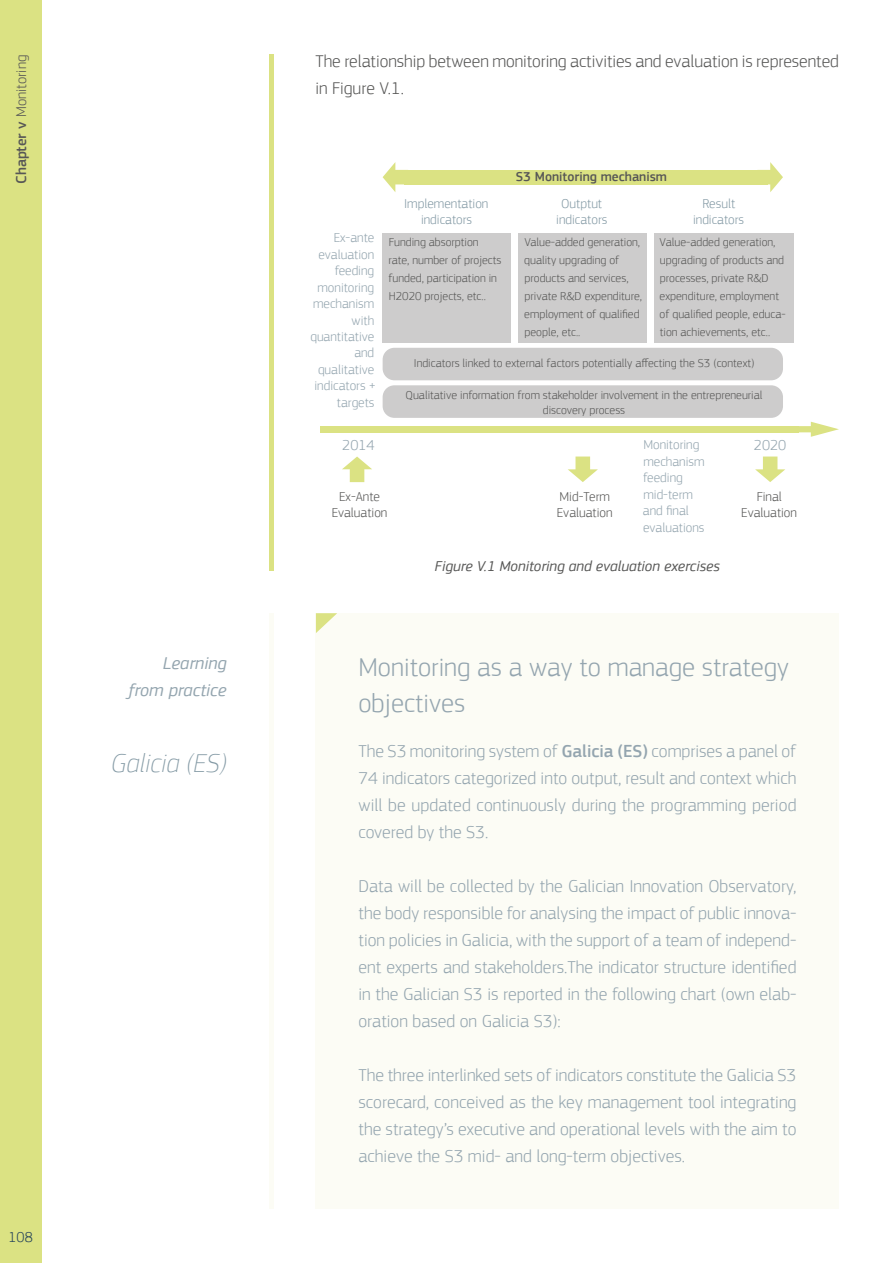
<style>
.page{position:relative;width:893px;height:1263px;background:#fff}
.page>*{position:absolute;margin:0;border:0;box-sizing:border-box;transform-origin:0 0}
.t1{font:300 27px/36px "EC Square Sans Pro";color:#94a5af}
.t2{font:italic 100 27px "EC Square Sans Pro";color:#849aa5}
.t3{font:300 18px/27px "EC Square Sans Pro";color:#94a5af;text-align:justify}
.t4{font:italic 18px/27px "EC Square Sans Pro";color:#94a5af;text-align:right}
.t5{font:300 17.85px/26.7px "EC Square Sans Pro";letter-spacing:-.005em;color:#575756}
.t6{font:italic 15px "EC Square Sans Pro";color:#575756}
.t7{font:300 15px "EC Square Sans Pro";color:#575756}
.t8{font:300 15px "EC Square Sans Pro";color:#94a5af}
.t9{font:300 15px "EC Square Sans Pro";color:#27455b}
.t10{font:300 13.5px/16.5px "EC Square Sans Pro";color:#94a5af;text-align:right}
.t11{font:300 13.5px/16.5px "EC Square Sans Pro";color:#849aa5;text-align:center}
.t12{font:300 13.5px/16.5px "EC Square Sans Pro";color:#575756;text-align:center}
.t13{font:500 13.5px "EC Square Sans Pro";color:#575756}
.t14{font:300 12px/18px "EC Square Sans Pro";color:#575756}
.s1{font-weight:500}
</style>
<div class="page">
<div style="left:0;top:0;width:41px;height:1263px;background:#dbe283"></div>
<div style="left:316px;top:613px;width:523px;height:596px;background:#fcfcf5"></div>
<hr style="left:269px;top:613px;width:4px;height:596px;background:#fcfcf5">
<svg style="left:316px;top:613px;width:21px;height:20px"></svg>
<hr style="left:269px;top:54px;width:4px;height:517px;background:#dbe283">
<svg style="left:568px;top:456px;width:30px;height:26px"></svg>
<svg style="left:342px;top:456px;width:30px;height:26px"></svg>
<svg style="left:755px;top:456px;width:30px;height:26px"></svg>
<svg style="left:383px;top:162px;width:25px;height:30px"></svg>
<svg style="left:757px;top:162px;width:26px;height:30px"></svg>
<div style="left:383px;top:233px;width:128px;height:109px;background:#cdcccc"></div>
<div style="left:519px;top:233px;width:128px;height:109px;background:#cdcccc"></div>
<div style="left:655px;top:233px;width:139px;height:109px;background:#cdcccc"></div>
<div style="left:383px;top:348px;width:400px;height:32px;background:#cdcccc;border-radius:12px"></div>
<div style="left:383px;top:385px;width:400px;height:33px;background:#cdcccc;border-radius:12px"></div>
<svg style="left:794px;top:422px;width:45px;height:15px"></svg>
<div style="left:320px;top:426px;width:479px;height:6px;background:#dbe283"></div>
<div style="left:404px;top:170px;width:364px;height:14px;background:#dbe283"></div>
<div style="left:515px;top:171px;width:184px;height:14px;background:#dbe283"></div>
<p class="t7" style="left:13px;top:184px;width:130px;rotate:-90deg"><span class="s1">Chapter v</span> Monitoring</p>
<p class="t4" style="left:128px;top:650px;width:100px">Learning from practice</p>
<h1 class="t2" style="left:111px;top:747px;width:117px">Galicia (ES)</h1>
<p class="t9" style="left:9px;top:1228px;width:26px">108</p>
<p class="t5" style="left:315px;top:48px;width:525px">The relationship between monitoring activities and evaluation is represented in Figure V.1.</p>
<p class="t13" style="left:516px;top:169px;width:153px">S3 Monitoring mechanism</p>
<p class="t11" style="left:556px;top:195px;width:53px">Outptut indicators</p>
<p class="t11" style="left:404px;top:195px;width:86px">Implementation indicators</p>
<p class="t11" style="left:693px;top:195px;width:53px">Result indicators</p>
<p class="t10" style="left:310px;top:229px;width:67px">Ex-ante evaluation feeding monitoring mechanism with quantitative and qualitative indicators + targets</p>
<p class="t14" style="left:388px;top:233px;width:115px">Funding absorption rate, number of projects funded, participation in<br>H2020 projects, etc..</p>
<p class="t14" style="left:524px;top:233px;width:119px">Value-added generation, quality upgrading of products and services, private R&amp;D expenditure, employment of qualified people, etc..</p>
<p class="t14" style="left:660px;top:233px;width:128px">Value-added generation, upgrading of products and processes, private R&amp;D expenditure, employment of qualified people, educa&shy;tion achievements, etc..</p>
<p class="t14" style="left:414px;top:354px;width:342px">Indicators linked to external factors potentially affecting the S3 (context)</p>
<p class="t14" style="left:406px;top:387px;width:358px;line-height:15px;text-align:center">Qualitative information from stakeholder involvement in the entrepreneurial discovery process</p>
<p class="t10" style="left:643px;top:436px;width:63px;text-align:left">Monitoring mechanism feeding mid-term and final evaluations</p>
<p class="t6" style="left:435px;top:557px;width:287px">Figure V.1 Monitoring and evaluation exercises</p>
<p class="t8" style="left:342px;top:437px;width:34px">2014</p>
<p class="t8" style="left:754px;top:437px;width:34px">2020</p>
<p class="t12" style="left:741px;top:488px;width:57px">Final<br>Evaluation</p>
<p class="t12" style="left:557px;top:488px;width:57px;text-align:left">Mid-Term<br>Evaluation</p>
<p class="t12" style="left:332px;top:488px;width:57px">Ex-Ante<br>Evaluation</p>
<h1 class="t1" style="left:358px;top:649px;width:432px">Monitoring as a way to manage strategy objectives</h1>
<p class="t3" style="left:358px;top:737px;width:439px">The S3 monitoring system of <span class="s1">Galicia (ES)</span> comprises a panel of 74 indicators categorized into output, result and context which will be updated continuously during the programming period covered by the S3.</p>
<p class="t3" style="left:358px;top:872px;width:440px">Data will be collected by the Galician Innovation Observatory, the body responsible for analysing the impact of public innova&shy;tion policies in Galicia, with the support of a team of independ&shy;ent experts and stakeholders.The indicator structure identified in the Galician S3 is reported in the following chart (own elab&shy;oration based on Galicia S3):</p>
<p class="t3" style="left:358px;top:1061px;width:440px">The three interlinked sets of indicators constitute the Galicia S3 scorecard, conceived as the key management tool integrating the strategy’s executive and operational levels with the aim to achieve the S3 mid- and long-term objectives.</p>
</div>
